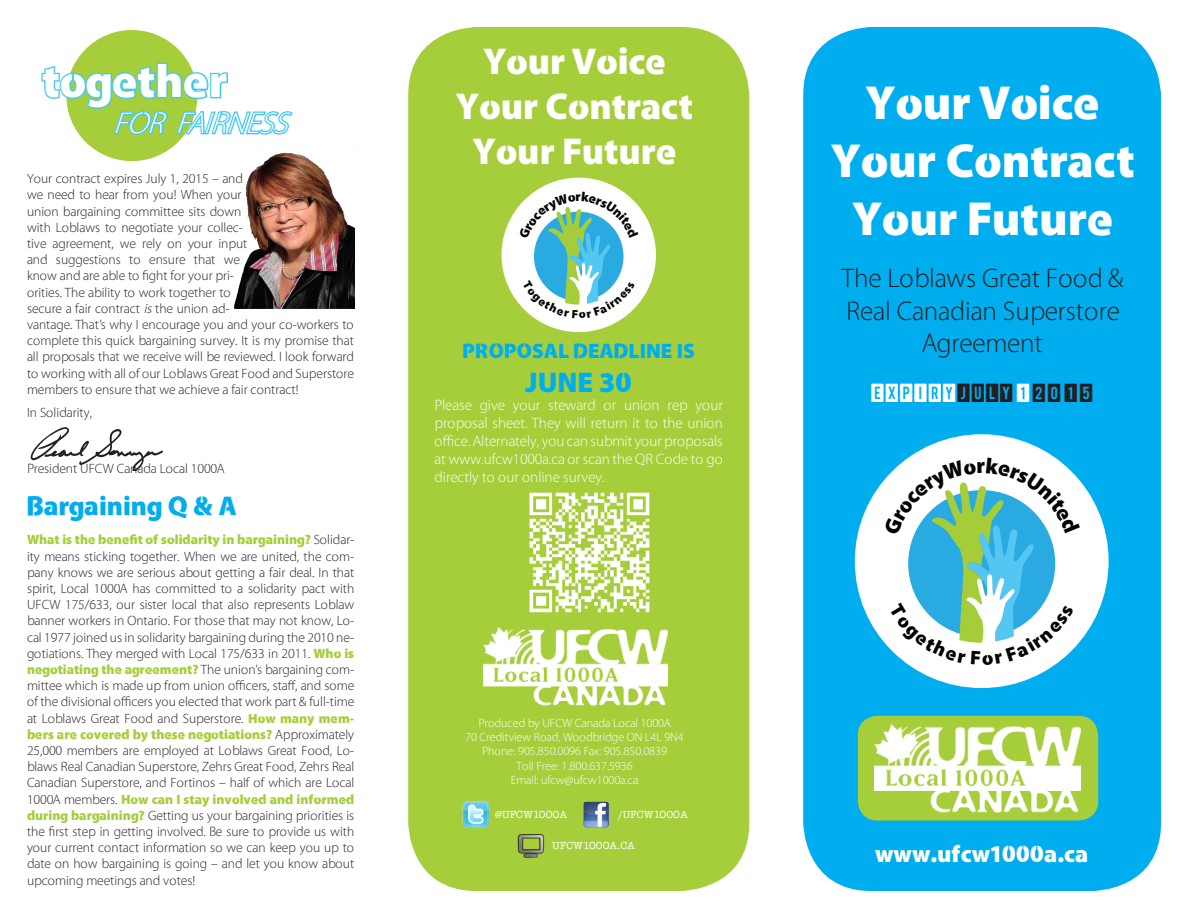
<style>
.page{position:relative;width:1188px;height:918px;background:#fff}
.page>*{position:absolute;margin:0;border:0;box-sizing:border-box;transform-origin:0 0}
.t1{font:900 48px "Cleanvertising";color:#fff}
.t2{font:900 46.5px "Cleanvertising";color:#fff}
.t3{font:900 37.5px "Cleanvertising";color:#fff}
.t4{font:italic 300 30px "Cleanvertising";color:#fff}
.t5{font:900 28.5px "Cleanvertising";color:#00aeef}
.t6{font:300 27px/32.4px "Cleanvertising";color:#231f20;text-align:center}
.t7{font:900 27px "Cleanvertising";color:#00aeef}
.t8{font:900 24px "Cleanvertising";color:#fff}
.t9{font:24px "calendarnotetfb";letter-spacing:.01em;color:#231f20}
.t10{font:900 21px "Cleanvertising";color:#00aeef}
.t11{font:300 15px/18px "Cleanvertising";color:#fff;text-align:justify}
.t12{font:300 13.5px/16.2px "Cleanvertising";color:#231f20}
.t13{font:300 12px "Cleanvertising";color:#fff}
.INFO_TEXT{font:10.65px "American Typewriter";color:#fff}
.s1{font-style:italic}
.s2{font-weight:900;color:#a6ce3b}
.s3{color:#fff}
</style>
<div class="page">
<div style="left:803px;top:27px;width:358px;height:864px;background:#00aeef;border-radius:68px"></div>
<div style="left:408px;top:27px;width:341px;height:864px;background:#a6ce3b;border-radius:68px"></div>
<div style="left:66px;top:30px;width:131px;height:131px;background:#a6ce3b;border-radius:50%"></div>
<svg style="left:41px;top:61px;width:252px;height:100px"></svg>
<div style="left:858px;top:716px;width:240px;height:105px;background:#a6ce3b;border-radius:20px"></div>
<img style="left:875px;top:725px;width:205px;height:88px">
<img style="left:484px;top:627px;width:183px;height:79px">
<img style="left:234px;top:145px;width:120px;height:164px">
<img style="left:30px;top:427px;width:133px;height:43px">
<img style="left:583px;top:802px;width:26px;height:25px">
<img style="left:462px;top:801px;width:28px;height:27px">
<img style="left:517px;top:834px;width:28px;height:24px">
<img style="left:529px;top:492px;width:121px;height:121px">
<div style="left:855px;top:434px;width:254px;height:254px;background:#fff;border-radius:50%"></div>
<div style="left:502px;top:178px;width:154px;height:154px;background:#fff;border-radius:50%"></div>
<svg style="left:884px;top:458px;width:196px;height:207px"></svg>
<svg style="left:519px;top:192px;width:120px;height:126px"></svg>
<p class="t2" style="left:42px;top:43px;width:187px">together</p>
<p class="t4" style="left:113px;top:106px;width:186px">FOR FAIRNESS</p>
<p class="t12" style="left:27px;top:171px;width:329px">Your contract expires July 1, 2015 – and<br>we need to hear from you! When your<br>union bargaining committee sits down<br>with Loblaws to negotiate your collec-<br>tive agreement, we rely on your input<br>and suggestions to ensure that we<br>know and are able to fight for your pri-<br>orities. The ability to work together to<br>secure a fair contract <span class="s1">is</span>the union ad-<br>vantage. That’s why I encourage you and your co-workers to complete this quick bargaining survey. It is my promise that all proposals that we receive will be reviewed. I look forward to working with all of our Loblaws Great Food and Superstore members to ensure that we achieve a fair contract!</p>
<p class="t12" style="left:27px;top:404px;width:67px">In Solidarity,</p>
<p class="t12" style="left:27px;top:461px;width:199px">President UFCW Canada Local 1000A</p>
<p class="t7" style="left:27px;top:484px;width:211px">Bargaining Q &amp; A</p>
<p class="t12" style="left:27px;top:532px;width:329px;text-align:justify"><span class="s2">What is the benefit of solidarity in bargaining?</span> Solidar&shy;ity means sticking together. When we are united, the com&shy;pany knows we are serious about getting a fair deal. In that spirit, Local 1000A has committed to a solidarity pact with UFCW 175/633, our sister local that also represents Loblaw banner workers in Ontario. For those that may not know, Lo&shy;cal 1977 joined us in solidarity bargaining during the 2010 ne&shy;gotiations. They merged with Local 175/633 in 2011. <span class="s2">Who is negotiating the agreement?</span> The union’s bargaining com&shy;mittee which is made up from union officers, staff, and some of the divisional officers you elected that work part &amp; full-time at Loblaws Great Food and Superstore. <span class="s2">How many mem&shy;bers are covered by these negotiations?</span> Approximately 25,000 members are employed at Loblaws Great Food, Lo&shy;blaws Real Canadian Superstore, Zehrs Great Food, Zehrs Real Canadian Superstore, and Fortinos – half of which are Local 1000A members. <span class="s2">How can I stay involved and informed during bargaining?</span> Getting us your bargaining priorities is the first step in getting involved. Be sure to provide us with your current contact information so we can keep you up to date on how bargaining is going – and let you know about upcoming meetings and votes!</p>
<p class="t3" style="left:483px;top:31px;width:185px">Your Voice</p>
<p class="t3" style="left:456px;top:76px;width:239px">Your Contract</p>
<p class="t3" style="left:473px;top:121px;width:206px">Your Future</p>
<p class="t10" style="left:463px;top:334px;width:234px">PROPOSAL DEADLINE IS</p>
<p class="t5" style="left:525px;top:359px;width:108px">JUNE 30</p>
<p class="t11" style="left:435px;top:396px;width:290px">Please give your steward or union rep your proposal sheet. They will return it to the union office. Alternately, you can submit your proposals at www.ufcw1000a.ca or scan the QR Code to go directly to our online survey.</p>
<p class="t13" style="left:479px;top:716px;width:194px">Produced by UFCW Canada Local 1000A</p>
<p class="t13" style="left:465px;top:730px;width:220px">70 Creditview Road, Woodbridge ON L4L 9N4</p>
<p class="t13" style="left:482px;top:745px;width:186px">Phone: 905.850.0096 Fax: 905.850.0839</p>
<p class="t13" style="left:517px;top:759px;width:118px">Toll Free: 1.800.637.5936</p>
<p class="t13" style="left:511px;top:774px;width:129px">Email: ufcw@ufcw1000a.ca</p>
<p class="INFO_TEXT" style="left:495px;top:806px;width:74px">@UFCW1000A</p>
<p class="INFO_TEXT" style="left:552px;top:837px;width:84px">UFCW1000A.CA</p>
<p class="INFO_TEXT" style="left:618px;top:806px;width:71px">/UFCW1000A</p>
<p class="t1" style="left:866px;top:64px;width:236px">Your Voice</p>
<p class="t1" style="left:831px;top:122px;width:305px">Your Contract</p>
<p class="t1" style="left:852px;top:179px;width:263px">Your Future</p>
<p class="t6" style="left:842px;top:262px;width:284px">The Loblaws Great Food &amp;</p>
<p class="t6" style="left:846px;top:295px;width:276px">Real Canadian Superstore<br>Agreement</p>
<p class="t9" style="left:872px;top:382px;width:224px"><span class="s3">EXPIRY</span>JULY<span class="s3">1</span>2015</p>
<p class="t8" style="left:875px;top:834px;width:215px">www.ufcw1000a.ca</p>
</div>
